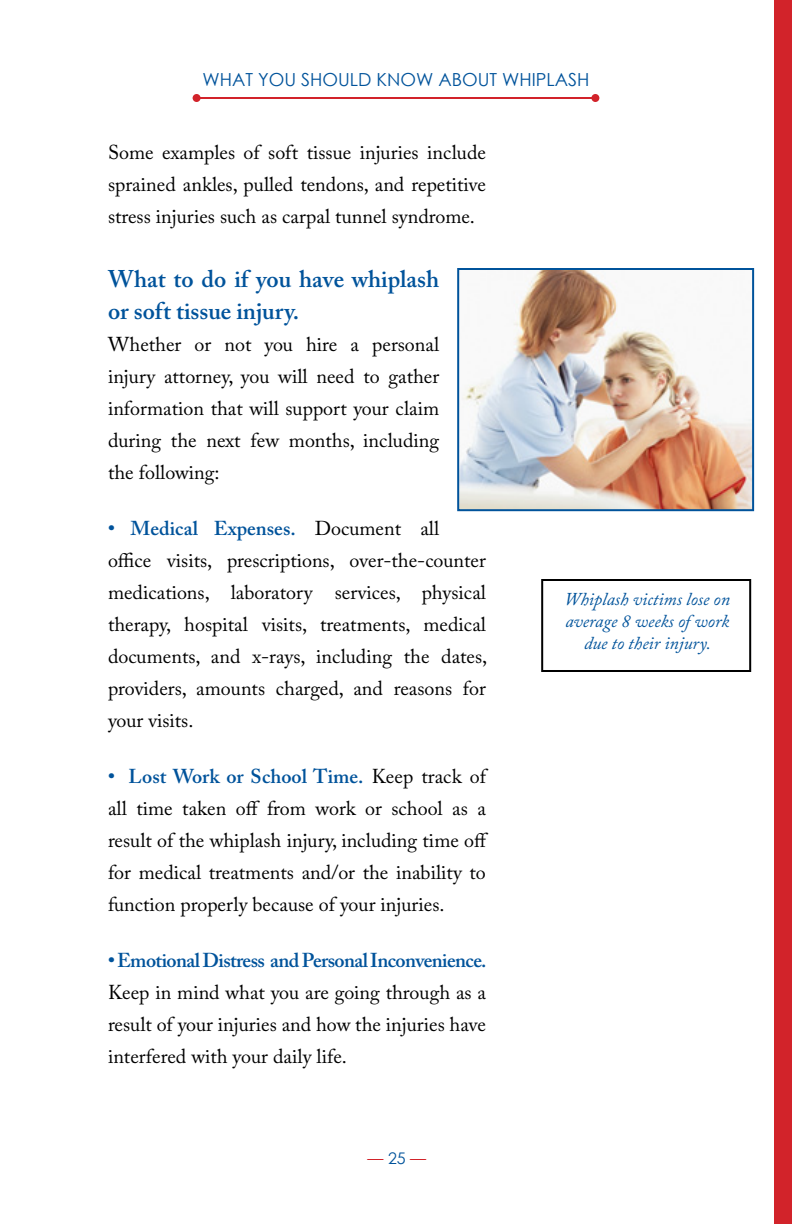
<style>
.page{position:relative;width:792px;height:1224px;background:#fff}
.page>*{position:absolute;margin:0;border:0;box-sizing:border-box;transform-origin:0 0}
.t1{font:600 24px/32px "Adobe Caslon Pro";color:#00539b}
.t2{font:20px/32px "Adobe Caslon Pro";color:#000;text-align:justify}
.t3{font:italic 18px/21.6px "Adobe Caslon Pro";color:#00539b;text-align:center}
.t4{font:18px "Century Gothic";color:#00539b}
.t5{font:16px "Century Gothic";color:#d2232a}
.s1{font-weight:600;color:#00539b}
.s2{color:#00539b}
</style>
<div class="page">
<img style="left:460px;top:271px;width:291px;height:237px">
<div style="left:457px;top:268px;width:297px;height:243px;border:2px solid #00539b"></div>
<div style="left:774px;top:0;width:18px;height:1224px;background:#d2232a"></div>
<hr style="left:197px;top:97px;width:398px;height:2px;background:#d2232a">
<div style="left:193px;top:94px;width:8px;height:8px;background:#d2232a;border-radius:50%"></div>
<div style="left:591px;top:94px;width:8px;height:8px;background:#d2232a;border-radius:50%"></div>
<div style="left:541px;top:579px;width:210px;height:93px;border:2px solid #000"></div>
<p class="t4" style="left:203px;top:66px;width:388px">WHAT YOU SHOULD KNOW ABOUT WHIPLASH</p>
<p class="t2" style="left:108px;top:136px;width:380px">Some examples of soft tissue injuries include sprained ankles, pulled tendons, and repetitive stress injuries such as carpal tunnel syndrome.</p>
<p class="t1" style="left:108px;top:262px;width:333px">What to do if you have whiplash or soft tissue injury.</p>
<p class="t2" style="left:108px;top:328px;width:333px">Whether or not you hire a personal injury attorney, you will need to gather information that will support your claim during the next few months, including the following:</p>
<p class="t2" style="left:108px;top:512px;width:381px;text-align:left"><span class="s1">• Medical Expenses.</span> Document all office visits, prescriptions, over-the-counter medications, laboratory services, physical therapy, hospital visits, treatments, medical documents, and x-rays, including the dates, providers, amounts charged, and reasons for your visits.</p>
<p class="t2" style="left:108px;top:760px;width:382px;text-align:left"><span class="s1">• Lost Work or School Time.</span> Keep track of all time taken off from work or school as a result of the whiplash injury, including time off for medical treatments and/or the inability to function properly because of your injuries.</p>
<p class="t2" style="left:108px;top:944px;width:380px"><span class="s1">• Emotional Distress and Personal Inconvenience.<br></span>Keep in mind what you are going through as a result of your injuries and how the injuries have interfered with your daily life.</p>
<p class="t5" style="left:368px;top:1147px;width:60px">— <span class="s2">25</span> —</p>
<p class="t3" style="left:564px;top:588px;width:167px">Whiplash victims lose on average 8 weeks of work due to their injury.</p>
</div>
